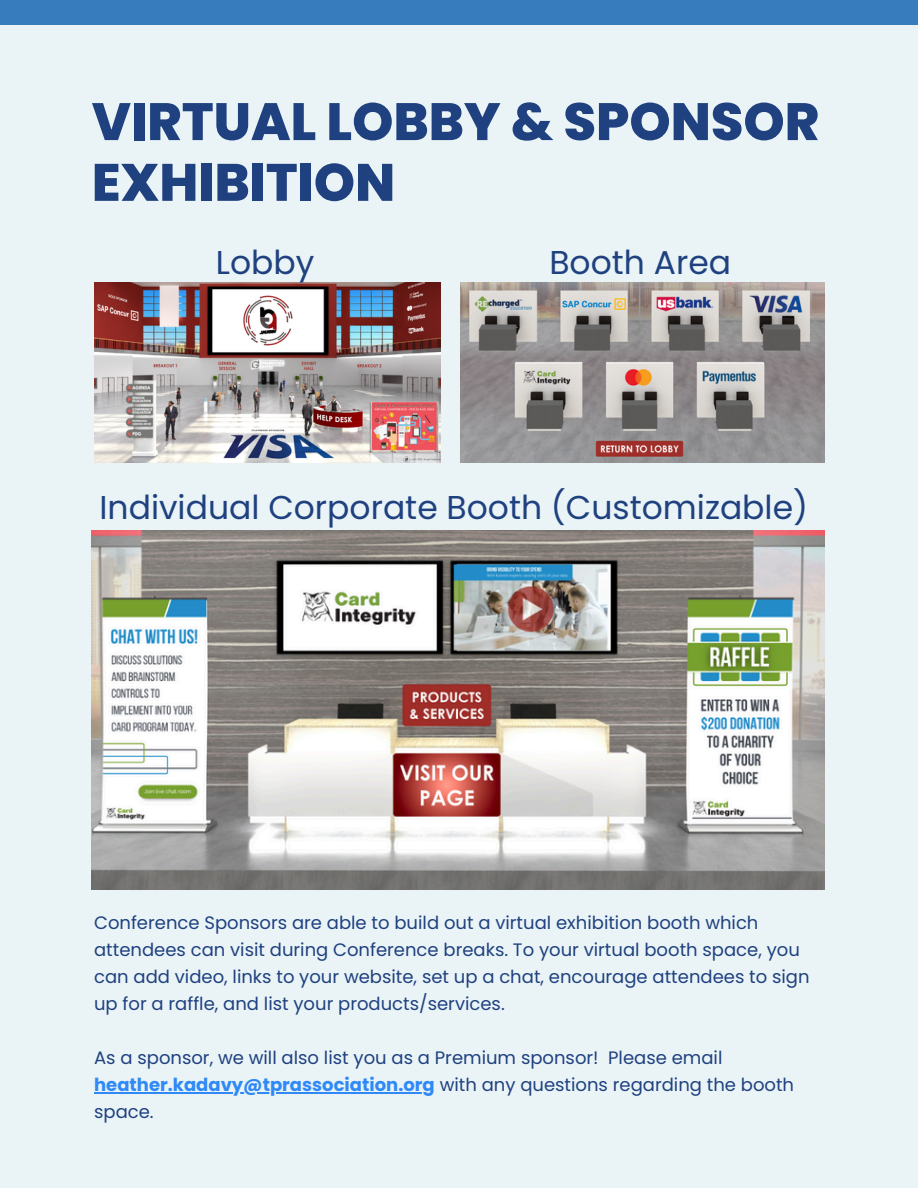
<style>
.page{position:relative;width:918px;height:1188px;background:#eaf4f6}
.page>*{position:absolute;margin:0;border:0;box-sizing:border-box;transform-origin:0 0}
.t1{font:800 52.5px/60.8px "Poppins";color:#1f4180}
.t2{font:33px "Poppins";color:#1f4180}
.t3{font:18px/27px "Poppins";color:#1f4180}
.s1{font-weight:700;color:#2f89f7}
</style>
<div class="page">
<img style="left:94px;top:283px;width:347px;height:180px">
<img style="left:460px;top:283px;width:365px;height:180px">
<img style="left:92px;top:531px;width:732px;height:359px">
<hr style="left:94px;top:1093px;width:341px;height:1px;background:#2f89f7">
<div style="left:0;top:0;width:918px;height:25px;background:#377dbd"></div>
<h2 class="t1" style="left:92px;top:91px;width:729px">VIRTUAL LOBBY &amp; SPONSOR<br>EXHIBITION</h2>
<p class="t2" style="left:216px;top:239px;width:100px">Lobby</p>
<p class="t2" style="left:549px;top:239px;width:183px">Booth Area</p>
<h2 class="t2" style="left:99px;top:484px;width:710px">Individual Corporate Booth (Customizable)</h2>
<p class="t3" style="left:94px;top:910px;width:717px">Conference Sponsors are able to build out a virtual exhibition booth which attendees can visit during Conference breaks. To your virtual booth space, you can add video, links to your website, set up a chat, encourage attendees to sign up for a raffle, and list your products/services.</p>
<h2 class="t3" style="left:94px;top:1045px;width:630px">As a sponsor, we will also list you as a Premium sponsor! Please email</h2>
<p class="t3" style="left:94px;top:1072px;width:702px"><span class="s1">heather.kadavy@tprassociation.org</span> with any questions regarding the booth space.</p>
</div>
